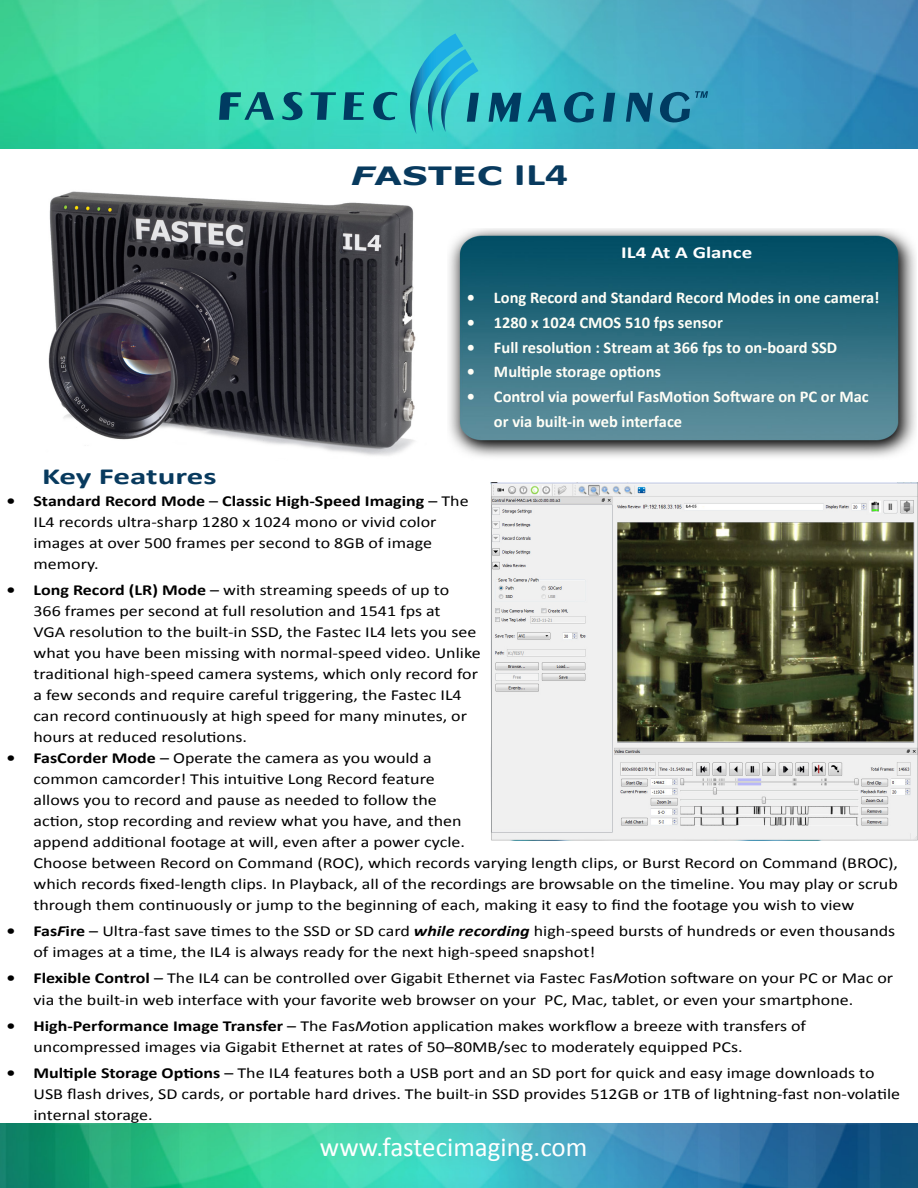
<style>
.page{position:relative;width:918px;height:1188px;background:#fff}
.page>*{position:absolute;margin:0;border:0;box-sizing:border-box;transform-origin:0 0}
.t1{font:27px "Calibri";color:#fff}
.t2{font:700 25.2px "Verdana";color:#083a5e;scale:1.43 1}
.t3{font:700 23.1px "Calibri";letter-spacing:-.01em;color:#083a5e;scale:1.43 1}
.t4{font:700 16.8px "Calibri";color:#fff;scale:1.25 1}
.t5{font:700 16.5px/24.6px "Calibri";color:#fffef6}
.t6{font:15.3px/21.1px "Calibri";color:#000;scale:1.18 1}
.s1{font-style:italic}
.s2{font-family:"Calibri";font-size:31.5px}
.s3{font-weight:700}
.s4{font-weight:700;font-style:italic}
</style>
<div class="page">
<img style="left:48px;top:191px;width:368px;height:265px">
<img style="left:491px;top:482px;width:427px;height:358px">
<img style="left:449px;top:229px;width:467px;height:228px">
<img style="left:0;top:0;width:918px;height:148px">
<img style="left:0;top:1124px;width:918px;height:64px">
<svg style="left:282px;top:91px;width:21px;height:29px"></svg>
<svg style="left:373px;top:92px;width:24px;height:28px"></svg>
<svg style="left:562px;top:90px;width:32px;height:35px"></svg>
<svg style="left:311px;top:92px;width:25px;height:28px"></svg>
<svg style="left:343px;top:92px;width:21px;height:28px"></svg>
<svg style="left:603px;top:93px;width:12px;height:29px"></svg>
<svg style="left:489px;top:93px;width:32px;height:29px"></svg>
<svg style="left:527px;top:93px;width:29px;height:29px"></svg>
<svg style="left:626px;top:90px;width:82px;height:35px;background:#2e88a7"></svg>
<svg style="left:408px;top:33px;width:71px;height:101px;background:#36bbc8"></svg>
<svg style="left:219px;top:92px;width:55px;height:28px;background:#269491"></svg>
<p class="t2" style="left:351px;top:158px;width:153px"><span class="s1">F</span>ASTEC <span class="s2">IL4</span></p>
<p class="t4" style="left:621px;top:242px;width:106px">IL4 At A Glance</p>
<p class="t3" style="left:42px;top:461px;width:123px">Key Features</p>
<p class="t5" style="left:467px;top:286px;width:414px">• Long Record and Standard Record Modes in one camera!</p>
<p class="t5" style="left:467px;top:310px;width:257px">• 1280 x 1024 CMOS 510 fps sensor</p>
<p class="t5" style="left:467px;top:335px;width:372px">• Full resolution : Stream at 366 fps to on-board SSD</p>
<p class="t5" style="left:467px;top:360px;width:196px">• Multiple storage options</p>
<p class="t5" style="left:494px;top:384px;width:376px;text-indent:-27px">• Control via powerful FasMotion Software on PC or Mac or via built-in web interface</p>
<p class="t6" style="left:33px;top:490px;width:370px;text-indent:-27px"><span class="s3">• Standard Record Mode</span> – <span class="s3">Classic High-Speed Imaging</span> – The IL4 records ultra-sharp 1280 x 1024 mono or vivid color images at over 500 frames per second to 8GB of image memory.</p>
<p class="t6" style="left:33px;top:579px;width:380px;text-indent:-27px"><span class="s3">• Long Record (LR) Mode</span> – with streaming speeds of up to<br>366 frames per second at full resolution and 1541 fps at<br>VGA resolution to the built-in SSD, the Fastec IL4 lets you see what you have been missing with normal-speed video. Unlike traditional high-speed camera systems, which only record for a few seconds and require careful triggering, the Fastec IL4 can record continuously at high speed for many minutes, or hours at reduced resolutions.</p>
<p class="t6" style="left:33px;top:747px;width:734px;text-indent:-27px"><span class="s3">• FasCorder Mode</span> – Operate the camera as you would a<br>common camcorder! This intuitive Long Record feature<br>allows you to record and pause as needed to follow the<br>action, stop recording and review what you have, and then<br>append additional footage at will, even after a power cycle.<br>Choose between Record on Command (ROC), which records varying length clips, or Burst Record on Command (BROC), which records fixed-length clips. In Playback, all of the recordings are browsable on the timeline. You may play or scrub through them continuously or jump to the beginning of each, making it easy to find the footage you wish to view</p>
<p class="t6" style="left:33px;top:920px;width:732px;line-height:21.6px;text-indent:-27px"><span class="s3">• Fas</span><span class="s4">F</span><span class="s3">ire</span> – Ultra-fast save times to the SSD or SD card <span class="s4">while recording</span> high-speed bursts of hundreds or even thousands of images at a time, the IL4 is always ready for the next high-speed snapshot!</p>
<p class="t6" style="left:33px;top:967px;width:730px;line-height:21.6px;text-indent:-27px"><span class="s3">• Flexible Control</span> – The IL4 can be controlled over Gigabit Ethernet via Fastec Fas<span class="s1">M</span>otion software on your PC or Mac or via the built-in web interface with your favorite web browser on your PC, Mac, tablet, or even your smartphone.</p>
<p class="t6" style="left:33px;top:1015px;width:656px;line-height:21.6px;text-indent:-27px"><span class="s3">• High-Performance Image Transfer</span> – The Fas<span class="s1">M</span>otion application makes workflow a breeze with transfers of uncompressed images via Gigabit Ethernet at rates of 50–80MB/sec to moderately equipped PCs.</p>
<p class="t6" style="left:33px;top:1062px;width:736px;text-indent:-27px"><span class="s3">• Multiple Storage Options</span> – The IL4 features both a USB port and an SD port for quick and easy image downloads to<br>USB flash drives, SD cards, or portable hard drives. The built-in SSD provides 512GB or 1TB of lightning-fast non-volatile internal storage.</p>
<p class="t1" style="left:320px;top:1130px;width:269px">www.fastecimaging.com</p>
</div>
